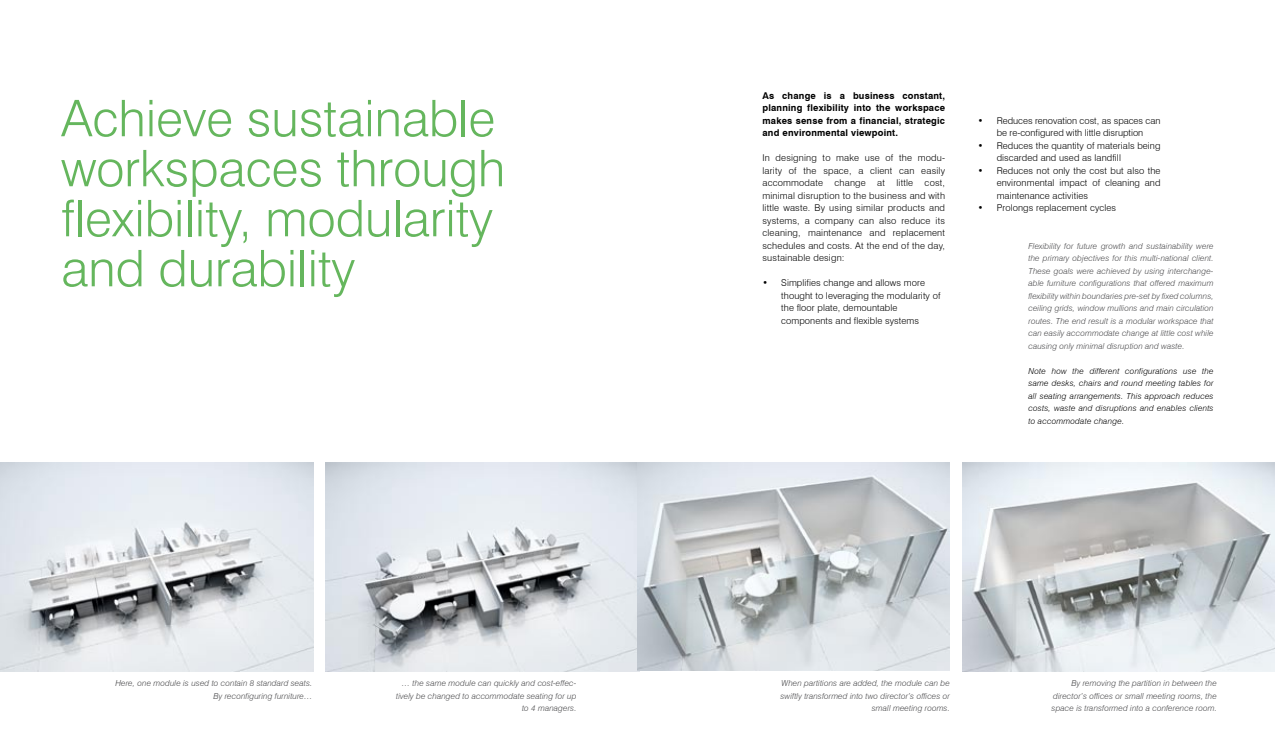
<style>
.page{position:relative;width:1275px;height:750px;background:#fff}
.page>*{position:absolute;margin:0;border:0;box-sizing:border-box;transform-origin:0 0}
.t1{font:300 50.52px/50px "Swiss 721 BT";color:#65b65d}
.t2{font:300 9.38px/12.5px "Swiss 721 BT";letter-spacing:.01em;color:#000;text-align:justify}
.t3{font:700 9.38px/12.5px "Swiss 721 BT";letter-spacing:.02em;color:#000;text-align:justify}
.t4{font:italic 300 8.32px/12.5px "Swiss 721 BT";letter-spacing:.01em;color:#4d4d4f;text-align:right}
.t5{font:italic 300 8.32px/12.5px "Swiss 721 BT";letter-spacing:.02em;color:#000;text-align:justify}
</style>
<div class="page">
<img style="left:325px;top:463px;width:625px;height:208px">
<img style="left:0;top:463px;width:313px;height:209px">
<img style="left:962px;top:463px;width:313px;height:208px">
<h1 class="t1" style="left:61px;top:93px;width:446px">Achieve sustainable workspaces through flexibility, modularity and durability</h1>
<p class="t3" style="left:762px;top:89px;width:184px">As change is a business constant, planning flexibility into the workspace makes sense from a financial, strategic and environmental viewpoint.</p>
<p class="t2" style="left:762px;top:152px;width:184px">In designing to make use of the modu&shy;larity of the space, a client can easily accommodate change at little cost, minimal disruption to the business and with little waste. By using similar products and systems, a company can also reduce its cleaning, maintenance and replacement schedules and costs. At the end of the day, sustainable design:</p>
<p class="t2" style="left:781px;top:277px;width:161px;text-align:left;text-indent:-19px">• Simplifies change and allows more thought to leveraging the modularity of the floor plate, demountable components and flexible systems</p>
<p class="t2" style="left:978px;top:114px;width:184px;text-align:center">• Reduces renovation cost, as spaces can be re-configured with little disruption</p>
<p class="t2" style="left:997px;top:139px;width:165px;text-indent:-19px">• Reduces the quantity of materials being discarded and used as landfill</p>
<p class="t2" style="left:997px;top:164px;width:165px;text-indent:-19px">• Reduces not only the cost but also the environmental impact of cleaning and maintenance activities</p>
<p class="t2" style="left:978px;top:202px;width:140px">• Prolongs replacement cycles</p>
<p class="t4" style="left:1029px;top:239px;width:187px;text-align:justify">Flexibility for future growth and sustainability were the primary objectives for this multi-national client.<br>These goals were achieved by using interchange&shy;able furniture configurations that offered maximum flexibility within boundaries pre-set by fixed columns, ceiling grids, window mullions and main circulation routes. The end result is a modular workspace that can easily accommodate change at little cost while causing only minimal disruption and waste.</p>
<p class="t5" style="left:1029px;top:364px;width:187px">Note how the different configurations use the same desks, chairs and round meeting tables for all seating arrangements. This approach reduces costs, waste and disruptions and enables clients to accommodate change.</p>
<p class="t4" style="left:115px;top:677px;width:199px">Here, one module is used to contain 8 standard seats.<br>By reconfiguring furniture…</p>
<p class="t4" style="left:396px;top:677px;width:182px">… the same module can quickly and cost-effec&shy;tively be changed to accommodate seating for up to 4 managers.</p>
<p class="t4" style="left:781px;top:677px;width:171px">When partitions are added, the module can be swiftly transformed into two director’s offices or small meeting rooms.</p>
<p class="t4" style="left:1052px;top:677px;width:167px;text-align:justify;text-indent:20px">By removing the partition in between the director’s offices or small meeting rooms, the space is transformed into a conference room.</p>
</div>
